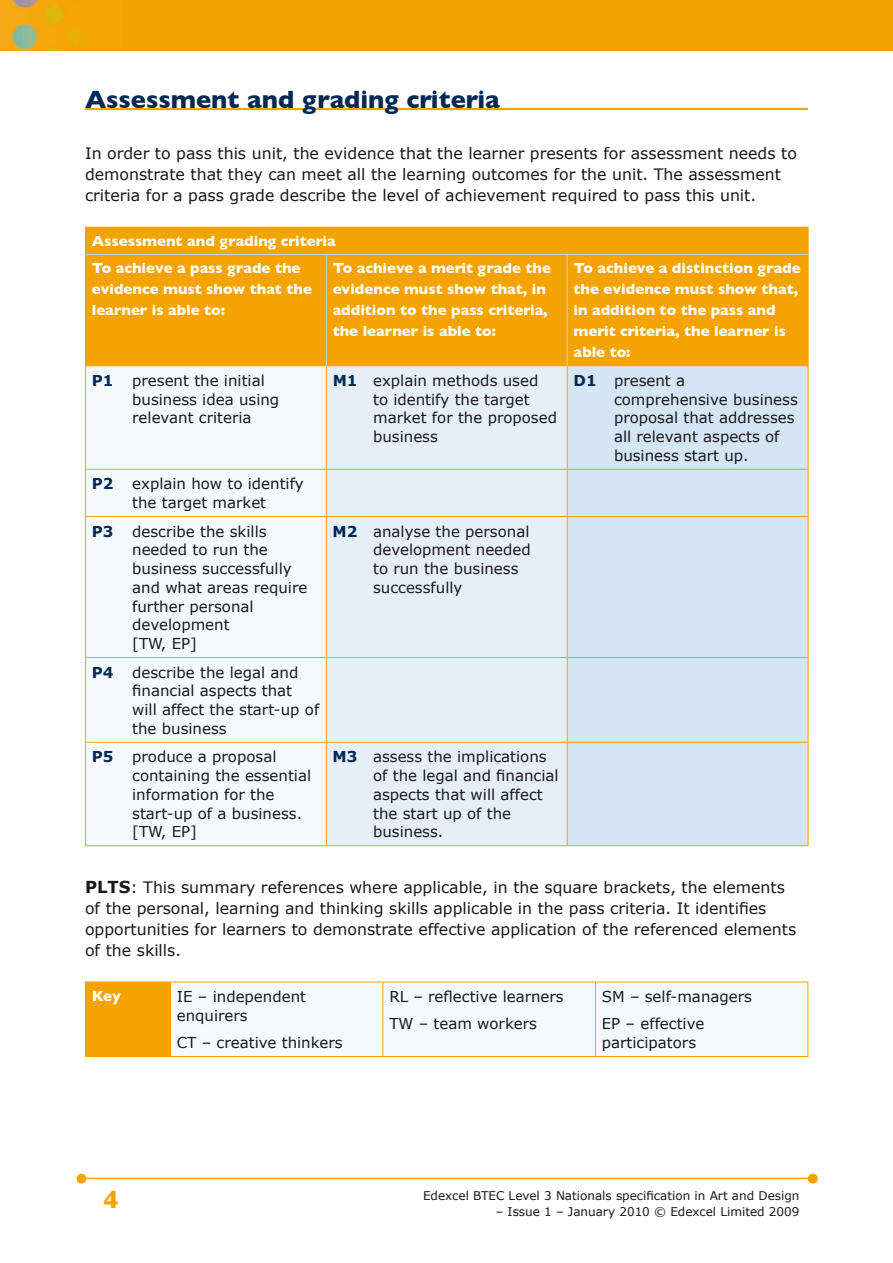
<style>
.page{position:relative;width:893px;height:1263px;background:#fff}
.page>*{position:absolute;margin:0;border:0;box-sizing:border-box;transform-origin:0 0}
.t1{font:700 25.5px "Gill Sans";color:#002954}
.t2{font:700 25.5px "Gill Sans";color:#f4a300}
.t3{font:15.75px/21px "Verdana";color:#1a171c}
.t4{font:15px/18.8px "Verdana";color:#1a171c}
.t5{font:700 15px/21px "Gill Sans";color:#fff}
.t6{font:700 15px "Verdana";color:#002954}
.t7{font:12px "Verdana";color:#1a171c}
.s1{font-weight:700;color:#002954}
.s2{font-weight:700;font-size:16.5px}
</style>
<div class="page">
<div style="left:0;top:0;width:893px;height:51px;background:#f3a401"></div>
<hr style="left:82px;top:1178px;width:728px;height:1px;background:#f4a300">
<div style="left:809px;top:1174px;width:8px;height:9px;background:#f4a300;border-radius:50%"></div>
<div style="left:808px;top:1174px;width:10px;height:9px;border:2px solid #f4a300;border-radius:50%"></div>
<div style="left:77px;top:1174px;width:9px;height:9px;background:#f4a300;border-radius:50%"></div>
<div style="left:77px;top:1174px;width:9px;height:9px;border:2px solid #f4a300;border-radius:50%"></div>
<hr style="left:85px;top:108px;width:723px;height:2px;background:#f4a300">
<div style="left:86px;top:228px;width:722px;height:137px;background:#f4a300"></div>
<div style="left:86px;top:366px;width:240px;height:479px;background:#f6f9fc"></div>
<div style="left:327px;top:366px;width:240px;height:479px;background:#e6eff8"></div>
<div style="left:568px;top:366px;width:240px;height:479px;background:#d5e5f4"></div>
<svg style="left:85px;top:228px;width:1px;height:26px"></svg>
<svg style="left:808px;top:228px;width:1px;height:26px"></svg>
<hr style="left:85px;top:227px;width:241px;height:1px;background:#f4a300">
<hr style="left:326px;top:227px;width:241px;height:1px;background:#f4a300">
<hr style="left:567px;top:227px;width:241px;height:1px;background:#f4a300">
<hr style="left:85px;top:254px;width:1px;height:111px;background:#f4a300">
<hr style="left:86px;top:254px;width:240px;height:1px;background:#bdd7ee">
<hr style="left:326px;top:255px;width:1px;height:110px;background:#bdd7ee">
<hr style="left:326px;top:254px;width:241px;height:1px;background:#bdd7ee">
<hr style="left:567px;top:255px;width:1px;height:110px;background:#bdd7ee">
<hr style="left:808px;top:254px;width:1px;height:111px;background:#f4a300">
<hr style="left:567px;top:254px;width:241px;height:1px;background:#bdd7ee">
<hr style="left:85px;top:366px;width:1px;height:103px;background:#f4a300">
<hr style="left:85px;top:365px;width:241px;height:1px;background:#f4a300">
<hr style="left:326px;top:366px;width:1px;height:103px;background:#f4a300">
<hr style="left:326px;top:365px;width:241px;height:1px;background:#f4a300">
<hr style="left:567px;top:366px;width:1px;height:103px;background:#f4a300">
<hr style="left:808px;top:366px;width:1px;height:103px;background:#f4a300">
<hr style="left:567px;top:365px;width:241px;height:1px;background:#f4a300">
<hr style="left:326px;top:470px;width:1px;height:46px;background:#f4a300">
<hr style="left:567px;top:470px;width:1px;height:46px;background:#f4a300">
<hr style="left:85px;top:470px;width:1px;height:46px;background:#f4a300">
<hr style="left:808px;top:470px;width:1px;height:46px;background:#f4a300">
<hr style="left:85px;top:469px;width:241px;height:1px;background:#f4a300">
<hr style="left:326px;top:469px;width:241px;height:1px;background:#f4a300">
<hr style="left:567px;top:469px;width:241px;height:1px;background:#f4a300">
<hr style="left:326px;top:517px;width:1px;height:140px;background:#f4a300">
<hr style="left:567px;top:517px;width:1px;height:140px;background:#f4a300">
<hr style="left:85px;top:517px;width:1px;height:140px;background:#f4a300">
<hr style="left:808px;top:517px;width:1px;height:140px;background:#f4a300">
<hr style="left:85px;top:516px;width:241px;height:1px;background:#f4a300">
<hr style="left:326px;top:516px;width:241px;height:1px;background:#f4a300">
<hr style="left:567px;top:516px;width:241px;height:1px;background:#f4a300">
<hr style="left:326px;top:658px;width:1px;height:84px;background:#f4a300">
<hr style="left:567px;top:658px;width:1px;height:84px;background:#f4a300">
<hr style="left:85px;top:658px;width:1px;height:84px;background:#f4a300">
<hr style="left:808px;top:658px;width:1px;height:84px;background:#f4a300">
<hr style="left:85px;top:657px;width:241px;height:1px;background:#f4a300">
<hr style="left:326px;top:657px;width:241px;height:1px;background:#f4a300">
<hr style="left:567px;top:657px;width:241px;height:1px;background:#f4a300">
<hr style="left:326px;top:743px;width:1px;height:102px;background:#f4a300">
<hr style="left:567px;top:743px;width:1px;height:102px;background:#f4a300">
<hr style="left:85px;top:845px;width:241px;height:1px;background:#f4a300">
<hr style="left:326px;top:845px;width:241px;height:1px;background:#f4a300">
<hr style="left:567px;top:845px;width:241px;height:1px;background:#f4a300">
<hr style="left:85px;top:743px;width:1px;height:102px;background:#f4a300">
<hr style="left:808px;top:743px;width:1px;height:102px;background:#f4a300">
<hr style="left:85px;top:742px;width:241px;height:1px;background:#f4a300">
<hr style="left:326px;top:742px;width:241px;height:1px;background:#f4a300">
<hr style="left:567px;top:742px;width:241px;height:1px;background:#f4a300">
<div style="left:85px;top:982px;width:85px;height:74px;background:#f4a300"></div>
<hr style="left:85px;top:1056px;width:85px;height:1px;background:#f4a300">
<hr style="left:170px;top:1056px;width:213px;height:1px;background:#f4a300">
<hr style="left:383px;top:1056px;width:212px;height:1px;background:#f4a300">
<hr style="left:595px;top:1056px;width:213px;height:1px;background:#f4a300">
<hr style="left:170px;top:982px;width:1px;height:74px;background:#f4a300">
<hr style="left:383px;top:982px;width:1px;height:74px;background:#f4a300">
<hr style="left:595px;top:982px;width:1px;height:74px;background:#f4a300">
<hr style="left:807px;top:982px;width:1px;height:74px;background:#f4a300">
<hr style="left:170px;top:982px;width:213px;height:1px;background:#f4a300">
<hr style="left:383px;top:982px;width:212px;height:1px;background:#f4a300">
<hr style="left:595px;top:982px;width:213px;height:1px;background:#f4a300">
<h1 class="t1" style="left:85px;top:84px;width:416px">Assessment and grading criteria</h1>
<p class="t3" style="left:85px;top:142px;width:713px">In order to pass this unit, the evidence that the learner presents for assessment needs to demonstrate that they can meet all the learning outcomes for the unit. The assessment criteria for a pass grade describe the level of achievement required to pass this unit.</p>
<p class="t5" style="left:92px;top:227px;width:245px;line-height:27.3px">Assessment and grading criteria<br>To achieve a pass grade the</p>
<p class="t5" style="left:92px;top:279px;width:222px">evidence must show that the learner is able to:</p>
<p class="t5" style="left:333px;top:258px;width:220px">To achieve a merit grade the evidence must show that, in addition to the pass criteria, the learner is able to:</p>
<p class="t5" style="left:574px;top:258px;width:229px">To achieve a distinction grade the evidence must show that, in addition to the pass and merit criteria, the learner is able to:</p>
<p class="t6" style="left:92px;top:371px;width:23px">P1</p>
<p class="t4" style="left:132px;top:370px;width:149px">present the initial business idea using relevant criteria</p>
<p class="t4" style="left:373px;top:370px;width:185px;text-indent:-40px"><span class="s1">M1</span> explain methods used to identify the target market for the proposed business</p>
<p class="t4" style="left:614px;top:370px;width:185px;text-indent:-40px"><span class="s1">D1</span> present a comprehensive business proposal that addresses all relevant aspects of business start up.</p>
<p class="t6" style="left:92px;top:474px;width:23px">P2</p>
<p class="t4" style="left:132px;top:474px;width:173px">explain how to identify the target market</p>
<p class="t6" style="left:92px;top:521px;width:23px">P3</p>
<p class="t4" style="left:132px;top:521px;width:177px">describe the skills needed to run the business successfully and what areas require further personal development<br>[TW, EP]</p>
<p class="t4" style="left:373px;top:521px;width:159px;text-indent:-40px"><span class="s1">M2</span> analyse the personal development needed to run the business successfully</p>
<p class="t6" style="left:92px;top:662px;width:23px">P4</p>
<p class="t4" style="left:132px;top:662px;width:189px">describe the legal and financial aspects that will affect the start-up of the business</p>
<p class="t6" style="left:92px;top:747px;width:23px">P5</p>
<p class="t4" style="left:132px;top:747px;width:180px">produce a proposal containing the essential information for the start-up of a business. [TW, EP]</p>
<p class="t4" style="left:373px;top:747px;width:187px;text-indent:-40px"><span class="s1">M3</span> assess the implications of the legal and financial aspects that will affect the start up of the business.</p>
<p class="t3" style="left:85px;top:876px;width:713px"><span class="s2">PLTS</span>: This summary references where applicable, in the square brackets, the elements of the personal, learning and thinking skills applicable in the pass criteria. It identifies opportunities for learners to demonstrate effective application of the referenced elements of the skills.</p>
<p class="t5" style="left:92px;top:985px;width:31px">Key</p>
<p class="t4" style="left:177px;top:987px;width:131px">IE – independent enquirers</p>
<p class="t4" style="left:177px;top:1033px;width:167px">CT – creative thinkers</p>
<p class="t4" style="left:389px;top:982px;width:176px;line-height:27.3px">RL – reflective learners<br>TW – team workers</p>
<p class="t4" style="left:602px;top:982px;width:152px;line-height:27.3px">SM – self-managers<br>EP – effective</p>
<p class="t4" style="left:602px;top:1033px;width:96px">participators</p>
<h1 class="t2" style="left:104px;top:1185px;width:17px">4</h1>
<p class="t7" style="left:423px;top:1188px;width:378px">Edexcel BTEC Level 3 Nationals specification in Art and Design</p>
<p class="t7" style="left:496px;top:1204px;width:305px">– Issue 1 – January 2010 © Edexcel Limited 2009</p>
</div>
